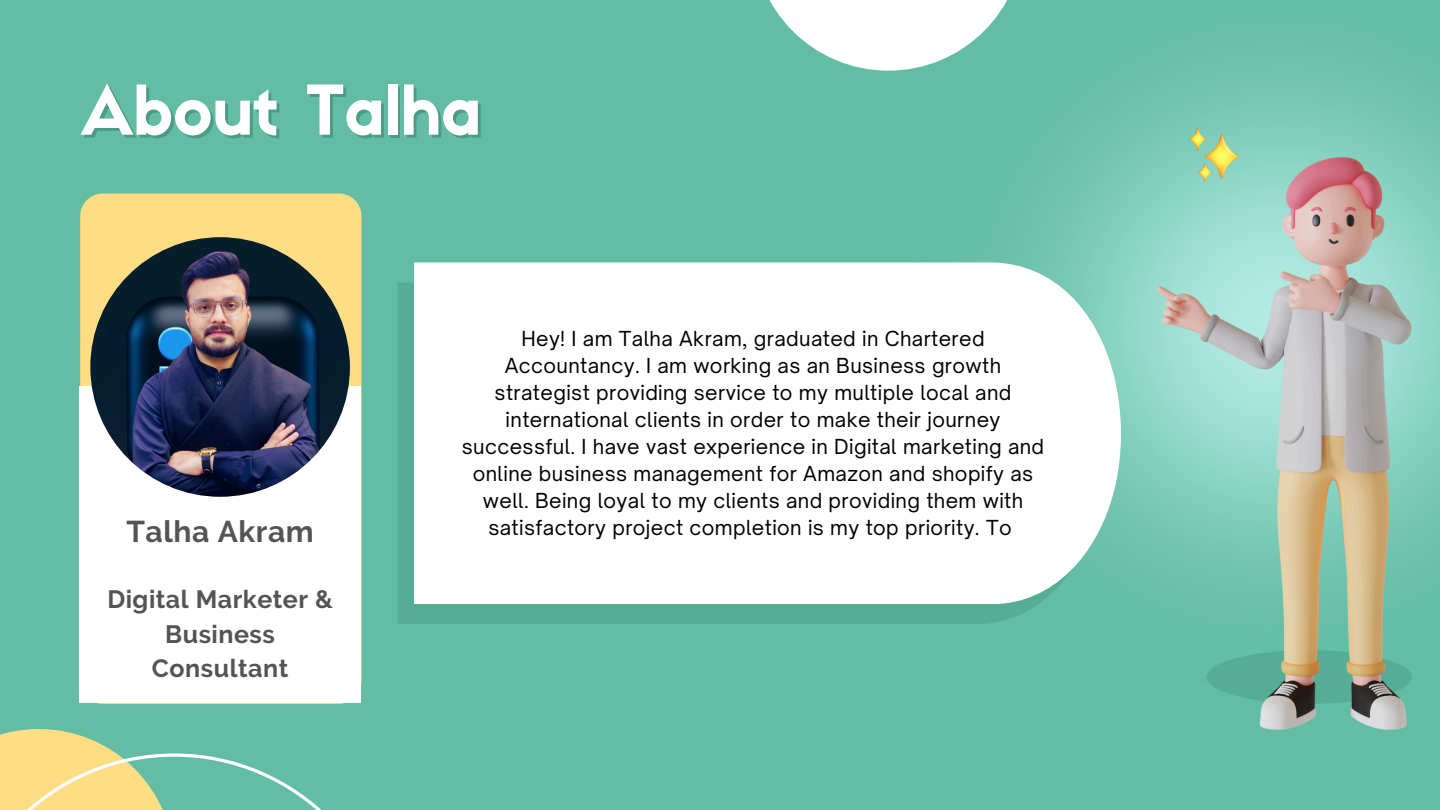
<style>
.page{position:relative;width:1440px;height:810px;background:#63bda5}
.page>*{position:absolute;margin:0;border:0;box-sizing:border-box;transform-origin:0 0}
.t1{font:67.4px "Sifonn Basic";color:#fff}
.t2{font:700 30px "Raleway";letter-spacing:.02em;color:#545454}
.t3{font:700 25px/34.5px "Raleway";letter-spacing:.02em;color:#545454;text-align:center}
.t4{font:19.8px/27px "Open Sauce One";letter-spacing:.02em;color:#000;text-align:center}
</style>
<div class="page">
<div style="left:80px;top:194px;width:282px;height:510px;background:#ffdd85;border-radius:22px"></div>
<div style="left:80px;top:387px;width:281px;height:316px;background:#fff"></div>
<img style="left:90px;top:237px;width:260px;height:260px;border-radius:50%">
<img style="left:1028px;top:62px;width:412px;height:493px">
<svg style="left:0;top:729px;width:116px;height:24px;fill:#ffdd85"></svg>
<img style="left:1189px;top:128px;width:50px;height:30px">
<svg style="left:769px;top:0;width:238px;height:71px;fill:#fff"></svg>
<svg style="left:0;top:753px;width:322px;height:57px"></svg>
<img style="left:1157px;top:158px;width:255px;height:571px">
<div style="left:398px;top:283px;width:640px;height:341px;background:#55ad96"></div>
<div style="left:414px;top:262px;width:707px;height:342px;background:#fff"></div>
<p class="t1" style="left:81px;top:84px;width:402px">About Talha</p>
<h1 class="t2" style="left:126px;top:514px;width:189px">Talha Akram</h1>
<p class="t3" style="left:107px;top:582px;width:227px">Digital Marketer &amp;<br>Business<br>Consultant</p>
<p class="t4" style="left:462px;top:325px;width:584px">Hey! I am Talha Akram, graduated in Chartered Accountancy. I am working as an Business growth strategist providing service to my multiple local and international clients in order to make their journey successful. I have vast experience in Digital marketing and online business management for Amazon and shopify as well. Being loyal to my clients and providing them with satisfactory project completion is my top priority. To</p>
</div>
